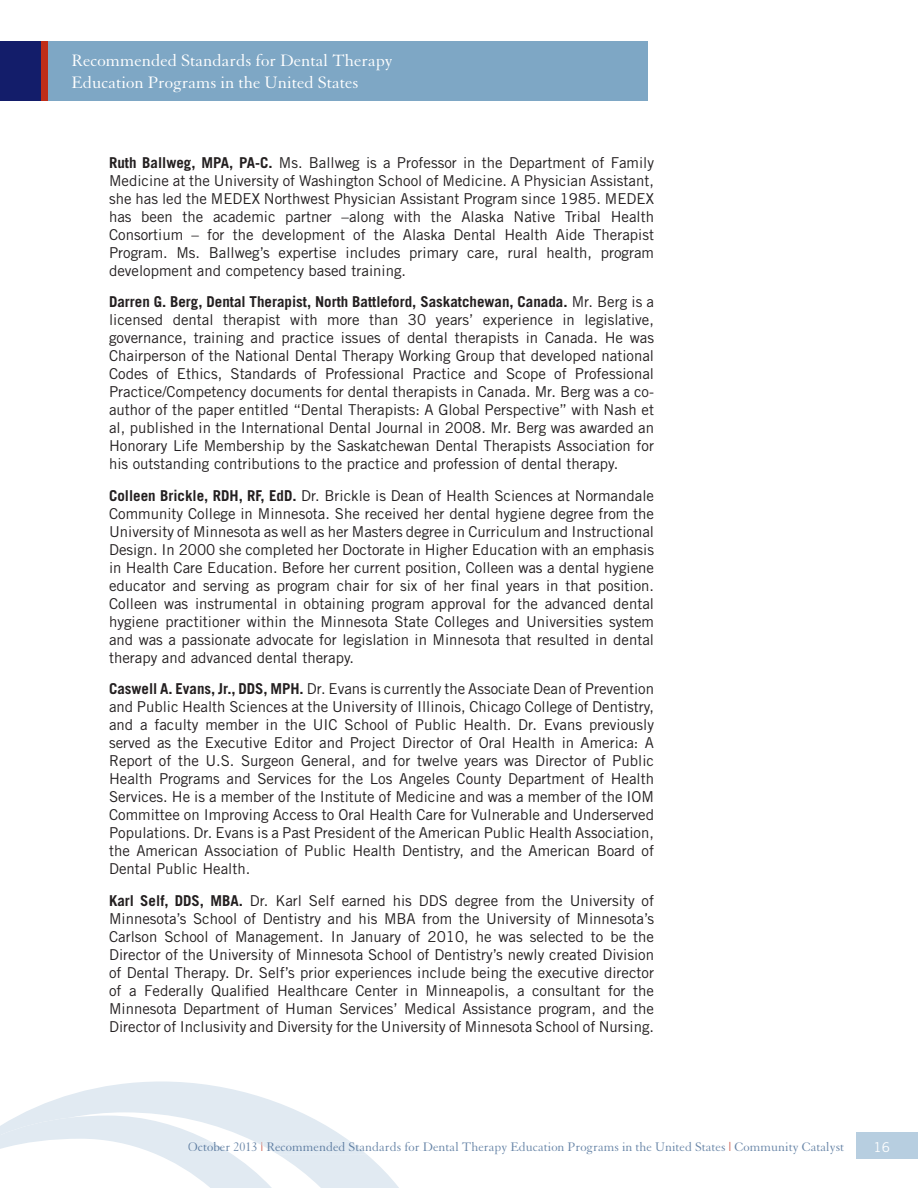
<style>
.page{position:relative;width:918px;height:1188px;background:#fff}
.page>*{position:absolute;margin:0;border:0;box-sizing:border-box;transform-origin:0 0}
.t1{font:18px/21.6px "Granjon";color:#fff}
.t2{font:15px/18px "Trade Gothic";color:#231f20;text-align:justify}
.t3{font:13.5px "Granjon";color:#6986a8}
.t4{font:13.5px "Trade Gothic";color:#fff}
.s1{font-weight:700}
.s2{color:#5e7da1}
.s3{color:#af2d19}
.s4{color:#c02d19}
</style>
<div class="page">
<div style="left:0;top:42px;width:648px;height:59px;background:#7ea7c5"></div>
<div style="left:0;top:42px;width:48px;height:59px;background:#c02d19"></div>
<div style="left:0;top:42px;width:40px;height:59px;background:#131d6a"></div>
<div style="left:857px;top:1133px;width:61px;height:26px;background:#b7cee0"></div>
<svg style="left:0;top:1082px;width:399px;height:106px"></svg>
<p class="t1" style="left:72px;top:50px;width:323px">Recommended Standards for Dental Therapy<br>Education Programs in the United States</p>
<p class="t2" style="left:109px;top:153px;width:547px"><span class="s1">Ruth Ballweg, MPA, PA-C.</span> Ms. Ballweg is a Professor in the Department of Family Medicine at the University of Washington School of Medicine. A Physician Assistant, she has led the MEDEX Northwest Physician Assistant Program since 1985. MEDEX has been the academic partner –along with the Alaska Native Tribal Health Consortium – for the development of the Alaska Dental Health Aide Therapist Program. Ms. Ballweg’s expertise includes primary care, rural health, program development and competency based training.</p>
<p class="t2" style="left:109px;top:292px;width:547px"><span class="s1">Darren G. Berg, Dental Therapist, North Battleford, Saskatchewan, Canada.</span> Mr. Berg is a licensed dental therapist with more than 30 years’ experience in legislative, governance, training and practice issues of dental therapists in Canada. He was Chairperson of the National Dental Therapy Working Group that developed national Codes of Ethics, Standards of Professional Practice and Scope of Professional Practice/Competency documents for dental therapists in Canada. Mr. Berg was a co&shy;author of the paper entitled “Dental Therapists: A Global Perspective” with Nash et al, published in the International Dental Journal in 2008. Mr. Berg was awarded an Honorary Life Membership by the Saskatchewan Dental Therapists Association for his outstanding contributions to the practice and profession of dental therapy.</p>
<p class="t2" style="left:109px;top:486px;width:547px"><span class="s1">Colleen Brickle, RDH, RF, EdD.</span> Dr. Brickle is Dean of Health Sciences at Normandale Community College in Minnesota. She received her dental hygiene degree from the University of Minnesota as well as her Masters degree in Curriculum and Instructional Design. In 2000 she completed her Doctorate in Higher Education with an emphasis in Health Care Education. Before her current position, Colleen was a dental hygiene educator and serving as program chair for six of her final years in that position.<br>Colleen was instrumental in obtaining program approval for the advanced dental hygiene practitioner within the Minnesota State Colleges and Universities system and was a passionate advocate for legislation in Minnesota that resulted in dental therapy and advanced dental therapy.</p>
<p class="t2" style="left:109px;top:679px;width:547px"><span class="s1">Caswell A. Evans, Jr., DDS, MPH.</span> Dr. Evans is currently the Associate Dean of Prevention and Public Health Sciences at the University of Illinois, Chicago College of Dentistry, and a faculty member in the UIC School of Public Health. Dr. Evans previously served as the Executive Editor and Project Director of Oral Health in America: A Report of the U.S. Surgeon General, and for twelve years was Director of Public Health Programs and Services for the Los Angeles County Department of Health Services. He is a member of the Institute of Medicine and was a member of the IOM Committee on Improving Access to Oral Health Care for Vulnerable and Underserved Populations. Dr. Evans is a Past President of the American Public Health Association, the American Association of Public Health Dentistry, and the American Board of Dental Public Health.</p>
<p class="t2" style="left:109px;top:891px;width:547px"><span class="s1">Karl Self, DDS, MBA.</span> Dr. Karl Self earned his DDS degree from the University of Minnesota’s School of Dentistry and his MBA from the University of Minnesota’s Carlson School of Management. In January of 2010, he was selected to be the Director of the University of Minnesota School of Dentistry’s newly created Division of Dental Therapy. Dr. Self’s prior experiences include being the executive director of a Federally Qualified Healthcare Center in Minneapolis, a consultant for the Minnesota Department of Human Services’ Medical Assistance program, and the Director of Inclusivity and Diversity for the University of Minnesota School of Nursing.</p>
<p class="t3" style="left:188px;top:1140px;width:658px"><span class="s2">October 2013</span> <span class="s3">|</span> Recommended Standards for Dental Therapy Education Programs in the United States <span class="s4">|</span> Community Catalyst</p>
<p class="t4" style="left:874px;top:1139px;width:18px">16</p>
</div>
